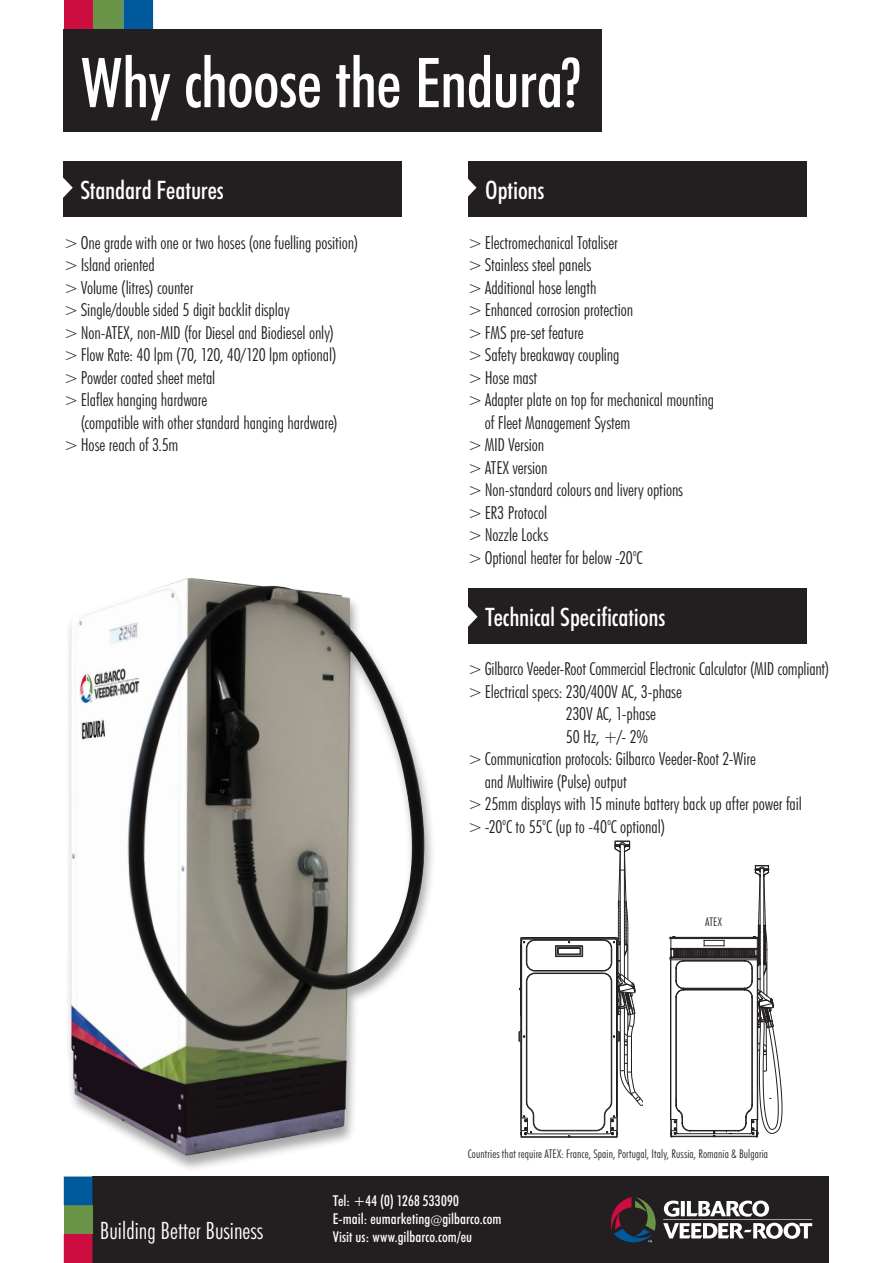
<style>
.page{position:relative;width:893px;height:1263px;background:#fff}
.page>*{position:absolute;margin:0;border:0;box-sizing:border-box;transform-origin:0 0}
.inside_pages_subhead{font:500 condensed 69px "Futura BT";letter-spacing:-.01em;color:#fff}
.black_boxed_headers{font:500 condensed 25.5px "Futura BT";letter-spacing:-.005em;color:#fff}
.t1{font:300 condensed 24px "Futura BT";color:#fff}
.t2{font:300 condensed 18px/22.5px "Futura BT";letter-spacing:-.005em;color:#231f20}
.t3{font:500 condensed 15px "Futura BT";letter-spacing:.005em;color:#fff}
.Subheader{font:300 condensed 12px "Futura BT";letter-spacing:.01em;color:#231f20}
.s1{font-size:12px}
</style>
<div class="page">
<svg style="left:670px;top:865px;width:113px;height:272px"></svg>
<hr style="left:522px;top:1137px;width:95px;height:1px;background:#231f20">
<hr style="left:570px;top:1136px;width:47px;height:1px;background:#231f20">
<hr style="left:521px;top:1136px;width:47px;height:1px;background:#231f20">
<hr style="left:529px;top:1133px;width:80px;height:1px;background:#231f20">
<hr style="left:542px;top:1130px;width:54px;height:1px;background:#231f20">
<hr style="left:520px;top:938px;width:1px;height:192px;background:#231f20">
<hr style="left:521px;top:941px;width:1px;height:175px;background:#231f20">
<hr style="left:526px;top:981px;width:1px;height:121px;background:#231f20">
<hr style="left:527px;top:981px;width:1px;height:121px;background:#231f20">
<hr style="left:535px;top:973px;width:68px;height:1px;background:#231f20">
<hr style="left:535px;top:971px;width:68px;height:1px;background:#231f20">
<hr style="left:535px;top:970px;width:68px;height:1px;background:#231f20">
<hr style="left:611px;top:981px;width:1px;height:121px;background:#231f20">
<hr style="left:616px;top:941px;width:1px;height:175px;background:#231f20">
<hr style="left:617px;top:938px;width:1px;height:192px;background:#231f20">
<hr style="left:620px;top:1014px;width:1px;height:57px;background:#231f20">
<hr style="left:624px;top:1008px;width:1px;height:63px;background:#231f20">
<hr style="left:627px;top:1036px;width:1px;height:36px;background:#231f20">
<hr style="left:631px;top:1036px;width:1px;height:36px;background:#231f20">
<hr style="left:535px;top:940px;width:68px;height:1px;background:#231f20">
<hr style="left:523px;top:939px;width:92px;height:1px;background:#231f20">
<hr style="left:521px;top:938px;width:96px;height:1px;background:#231f20">
<hr style="left:522px;top:937px;width:94px;height:1px;background:#231f20">
<svg style="left:520px;top:1101px;width:23px;height:37px"></svg>
<svg style="left:518px;top:1031px;width:7px;height:11px"></svg>
<svg style="left:596px;top:1070px;width:46px;height:68px"></svg>
<svg style="left:520px;top:937px;width:16px;height:45px"></svg>
<svg style="left:555px;top:941px;width:28px;height:16px"></svg>
<svg style="left:603px;top:840px;width:33px;height:206px"></svg>
<div style="left:64px;top:0;width:30px;height:30px;background:#cd0d40"></div>
<div style="left:94px;top:0;width:29px;height:30px;background:#699347"></div>
<div style="left:123px;top:0;width:30px;height:30px;background:#00599b"></div>
<div style="left:63px;top:162px;width:339px;height:55px;background:#231f20"></div>
<svg style="left:63px;top:177px;width:10px;height:21px"></svg>
<div style="left:468px;top:162px;width:338px;height:55px;background:#231f20"></div>
<svg style="left:468px;top:179px;width:8px;height:18px"></svg>
<div style="left:468px;top:589px;width:338px;height:55px;background:#231f20"></div>
<svg style="left:468px;top:607px;width:10px;height:20px"></svg>
<div style="left:64px;top:577px;width:372px;height:596px;background:#231f20;opacity:.4"></div>
<img style="left:71px;top:578px;width:355px;height:578px">
<div style="left:64px;top:30px;width:538px;height:102px;background:#231f20"></div>
<div style="left:92px;top:1177px;width:737px;height:86px;background:#231f20"></div>
<div style="left:64px;top:1234px;width:28px;height:29px;background:#cd0d40"></div>
<div style="left:64px;top:1205px;width:28px;height:29px;background:#699347"></div>
<div style="left:64px;top:1176px;width:28px;height:29px;background:#00599b"></div>
<svg style="left:611px;top:1197px;width:201px;height:46px"></svg>
<p class="inside_pages_subhead" style="left:81px;top:41px;width:501px">Why choose the Endura?</p>
<p class="black_boxed_headers" style="left:80px;top:175px;width:145px">Standard Features</p>
<p class="black_boxed_headers" style="left:485px;top:175px;width:61px">Options</p>
<p class="t2" style="left:64px;top:231px;width:296px">&gt;One grade with one or two hoses (one fuelling position)</p>
<p class="t2" style="left:64px;top:253px;width:93px">&gt;Island oriented</p>
<p class="t2" style="left:64px;top:276px;width:131px">&gt;Volume (litres) counter</p>
<p class="t2" style="left:64px;top:298px;width:227px">&gt;Single/double sided 5 digit backlit display</p>
<p class="t2" style="left:64px;top:321px;width:272px">&gt;Non-ATEX, non-MID (for Diesel and Biodiesel only)</p>
<p class="t2" style="left:64px;top:343px;width:274px">&gt;Flow Rate: 40 lpm (70, 120, 40/120 lpm optional)</p>
<p class="t2" style="left:64px;top:366px;width:153px">&gt;Powder coated sheet metal</p>
<p class="t2" style="left:81px;top:388px;width:258px;text-indent:-17px">&gt;Elaflex hanging hardware<br>(compatible with other standard hanging hardware)</p>
<p class="t2" style="left:64px;top:433px;width:116px">&gt;Hose reach of 3.5m</p>
<p class="t2" style="left:468px;top:231px;width:152px">&gt;Electromechanical Totaliser</p>
<p class="t2" style="left:468px;top:253px;width:125px">&gt;Stainless steel panels</p>
<p class="t2" style="left:468px;top:276px;width:130px">&gt;Additional hose length</p>
<p class="t2" style="left:468px;top:298px;width:167px">&gt;Enhanced corrosion protection</p>
<p class="t2" style="left:468px;top:321px;width:117px">&gt;FMS pre-set feature</p>
<p class="t2" style="left:468px;top:343px;width:153px">&gt;Safety breakaway coupling</p>
<p class="t2" style="left:468px;top:366px;width:71px">&gt;Hose mast</p>
<p class="t2" style="left:485px;top:388px;width:231px;text-indent:-17px">&gt;Adapter plate on top for mechanical mounting of Fleet Management System</p>
<p class="t2" style="left:468px;top:433px;width:78px">&gt;MID Version</p>
<p class="t2" style="left:468px;top:456px;width:81px">&gt;ATEX version</p>
<p class="t2" style="left:468px;top:478px;width:217px">&gt;Non-standard colours and livery options</p>
<p class="t2" style="left:468px;top:501px;width:81px">&gt;ER3 Protocol</p>
<p class="t2" style="left:468px;top:523px;width:82px">&gt;Nozzle Locks</p>
<p class="t2" style="left:468px;top:546px;width:176px">&gt;Optional heater for below -20<sup>o</sup>C</p>
<p class="black_boxed_headers" style="left:485px;top:601px;width:182px">Technical Specifications</p>
<p class="t2" style="left:468px;top:657px;width:363px">&gt;Gilbarco Veeder-Root Commercial Electronic Calculator (MID compliant)</p>
<p class="t2" style="left:566px;top:680px;width:118px;text-indent:-98px">&gt;Electrical specs: 230/400V AC, 3-phase<br>230V AC, 1-phase<br>50 Hz, +/- 2%</p>
<p class="t2" style="left:485px;top:747px;width:273px;text-indent:-17px">&gt;Communication protocols: Gilbarco Veeder-Root 2-Wire and Multiwire (Pulse) output</p>
<p class="t2" style="left:468px;top:792px;width:336px">&gt;25mm displays with 15 minute battery back up after power fail</p>
<p class="t2" style="left:468px;top:815px;width:199px">&gt;-20<sup>o</sup>C to 55<sup>o</sup>C (up to -40<sup>o</sup>C optional)</p>
<p class="Subheader" style="left:705px;top:914px;width:18px">ATEX</p>
<p class="Subheader" style="left:468px;top:1147px;width:302px">Countries that require ATEX: France, Spain, Portugal, Italy, Russia, Romania &amp; Bulgaria</p>
<p class="t1" style="left:100px;top:1216px;width:165px">Building Better Business</p>
<p class="t3" style="left:333px;top:1191px;width:128px">Tel: +44 (0) 1268 533090</p>
<p class="t3" style="left:333px;top:1209px;width:170px">E-mail: eumarketing<span class="s1">@</span>gilbarco.com</p>
<p class="t3" style="left:333px;top:1227px;width:141px">Visit us: www.gilbarco.com/eu</p>
</div>
